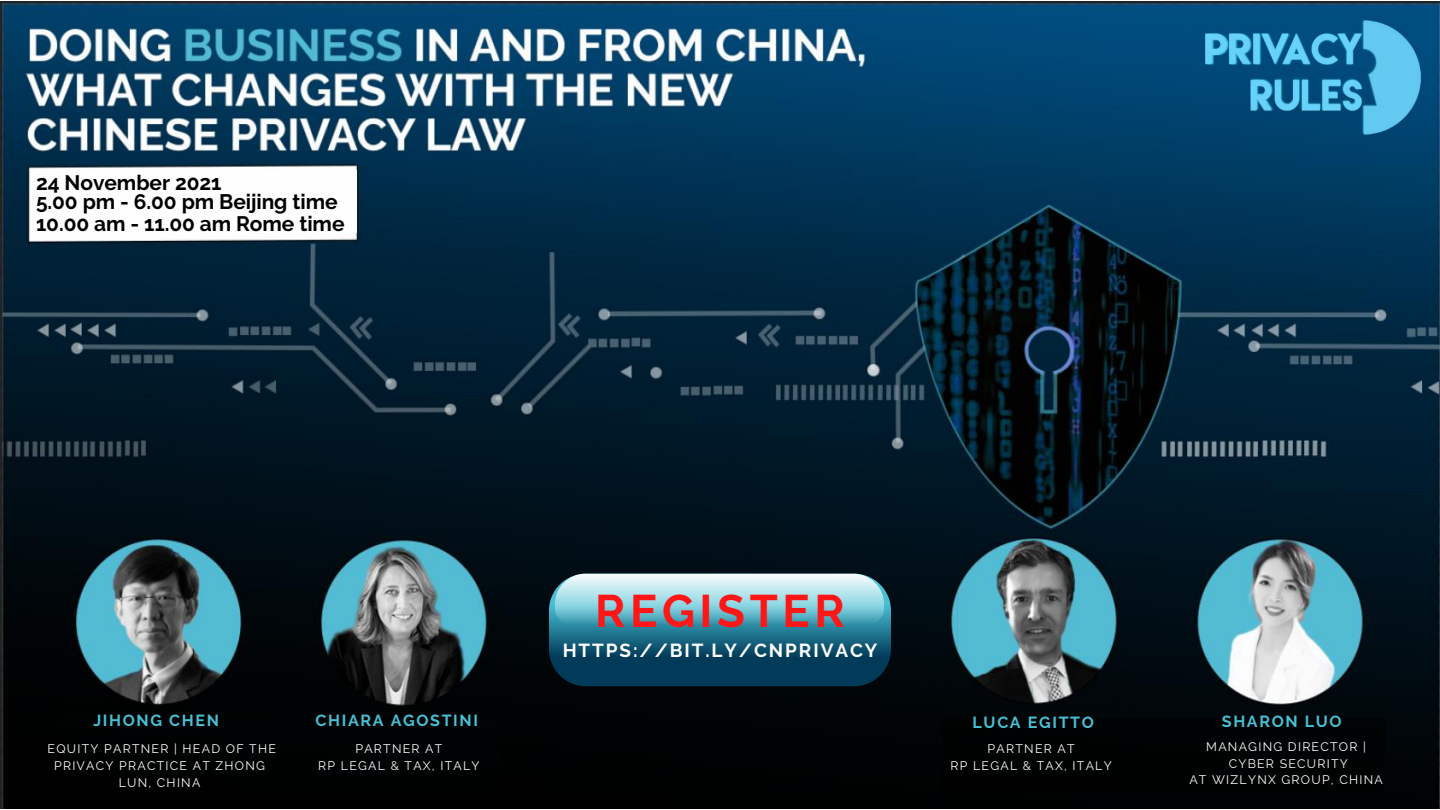
<style>
.page{position:relative;width:1440px;height:810px;background:#fff}
.page>*{position:absolute;margin:0;border:0;box-sizing:border-box;transform-origin:0 0}
.t1{font:700 45.5px "Raleway";letter-spacing:.1em;color:#ff1616}
.t2{font:700 20.9px/19px "Raleway";letter-spacing:-.005em;color:#000}
.t3{font:700 18.9px "Raleway";letter-spacing:.1em;color:#fefefe}
.t4{font:700 16.1px "Raleway";letter-spacing:.1em;color:#48bfd4}
.t5{font:12.3px/17.2px "Raleway";letter-spacing:.1em;color:#fefefe;text-align:center}
</style>
<div class="page">
<img style="left:0;top:1px;width:1440px;height:808px">
<div style="left:60px;top:719px;width:437px;height:72px;background:#000201"></div>
<img style="left:1206px;top:18px;width:216px;height:117px">
<svg style="left:549px;top:574px;width:342px;height:112px;background:#49879c"></svg>
<div style="left:32px;top:170px;width:325px;height:63px;background:#fefefe"></div>
<div style="left:196px;top:212px;width:34px;height:22px;background:#fefefe"></div>
<div style="left:942px;top:719px;width:442px;height:72px;background:#000201"></div>
<h2 class="t2" style="left:36px;top:173px;width:303px">24 November 2021<br>5.00 pm - 6.00 pm Beijing time</h2>
<h2 class="t2" style="left:36px;top:215px;width:310px">10.00 am - 11.00 am Rome time</h2>
<h3 class="t4" style="left:93px;top:711px;width:127px">JIHONG CHEN</h3>
<p class="t5" style="left:48px;top:740px;width:230px">EQUITY PARTNER | HEAD OF THE<br>PRIVACY PRACTICE AT ZHONG<br>LUN, CHINA</p>
<h3 class="t4" style="left:316px;top:711px;width:164px">CHIARA AGOSTINI</h3>
<p class="t5" style="left:318px;top:740px;width:163px">PARTNER AT<br>RP LEGAL &amp; TAX, ITALY</p>
<h1 class="t1" style="left:595px;top:584px;width:251px">REGISTER</h1>
<h3 class="t3" style="left:563px;top:639px;width:316px">HTTPS://BIT.LY/CNPRIVACY</h3>
<h3 class="t4" style="left:973px;top:713px;width:123px">LUCA EGITTO</h3>
<p class="t5" style="left:950px;top:740px;width:163px">PARTNER AT<br>RP LEGAL &amp; TAX, ITALY</p>
<h3 class="t4" style="left:1222px;top:712px;width:121px">SHARON LUO</h3>
<p class="t5" style="left:1189px;top:738px;width:195px;line-height:16.7px">MANAGING DIRECTOR |<br>CYBER SECURITY<br>AT WIZLYNX GROUP, CHINA</p>
</div>
